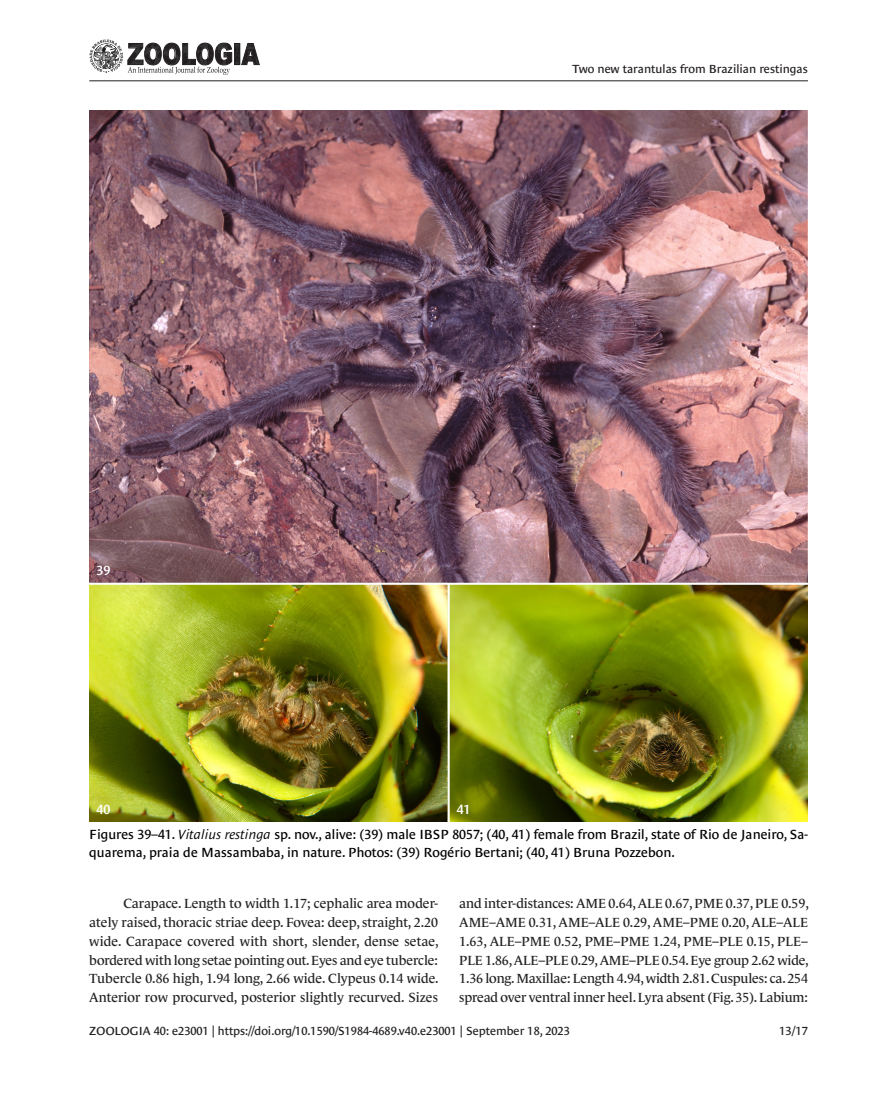
<style>
.page{position:relative;width:893px;height:1106px;background:#fff}
.page>*{position:absolute;margin:0;border:0;box-sizing:border-box;transform-origin:0 0}
.t1{font:13.5px/18.8px "Le Monde Journal Std";letter-spacing:-.005em;color:#222;text-align:justify}
.Figure_caption{font:13.5px/18px "Le Monde Sans Std";color:#000}
.t2{font:600 13.5px "Le Monde Sans Std";color:#fff}
.t3{font:12px "Le Monde Sans Std";color:#231f20}
.s1{font-style:italic}
</style>
<div class="page">
<img style="left:89px;top:111px;width:719px;height:710px">
<hr style="left:89px;top:80px;width:719px;height:1px;background:#231f20">
<svg style="left:90px;top:39px;width:169px;height:36px"></svg>
<p class="t3" style="left:572px;top:62px;width:237px">Two new tarantulas from Brazilian restingas</p>
<p class="t2" style="left:97px;top:562px;width:15px">39</p>
<p class="t2" style="left:97px;top:802px;width:15px">40</p>
<p class="t2" style="left:457px;top:802px;width:15px">41</p>
<p class="Figure_caption" style="left:89px;top:825px;width:720px">Figures 39–41. <span class="s1">Vitalius restinga</span> sp. nov., alive: (39) male IBSP 8057; (40, 41) female from Brazil, state of Rio de Janeiro, Sa&shy;quarema, praia de Massambaba, in nature. Photos: (39) Rogério Bertani; (40, 41) Bruna Pozzebon.</p>
<p class="t1" style="left:89px;top:894px;width:351px;text-indent:34px">Carapace. Length to width 1.17; cephalic area moder&shy;ately raised, thoracic striae deep. Fovea: deep, straight, 2.20 wide. Carapace covered with short, slender, dense setae, bordered with long setae pointing out. Eyes and eye tubercle:<br>Tubercle 0.86 high, 1.94 long, 2.66 wide. Clypeus 0.14 wide.<br>Anterior row procurved, posterior slightly recurved. Sizes</p>
<p class="t1" style="left:459px;top:894px;width:351px">and inter-distances: AME 0.64, ALE 0.67, PME 0.37, PLE 0.59, AME–AME 0.31, AME–ALE 0.29, AME–PME 0.20, ALE–ALE 1.63, ALE–PME 0.52, PME–PME 1.24, PME–PLE 0.15, PLE– PLE 1.86, ALE–PLE 0.29, AME–PLE 0.54. Eye group 2.62 wide, 1.36 long. Maxillae: Length 4.94, width 2.81. Cuspules: ca. 254 spread over ventral inner heel. Lyra absent (Fig. 35). Labium:</p>
<p class="t3" style="left:89px;top:1023px;width:482px">ZOOLOGIA 40: e23001 | https://doi.org/10.1590/S1984-4689.v40.e23001 | September 18, 2023</p>
<p class="t3" style="left:779px;top:1023px;width:30px">13/17</p>
</div>
